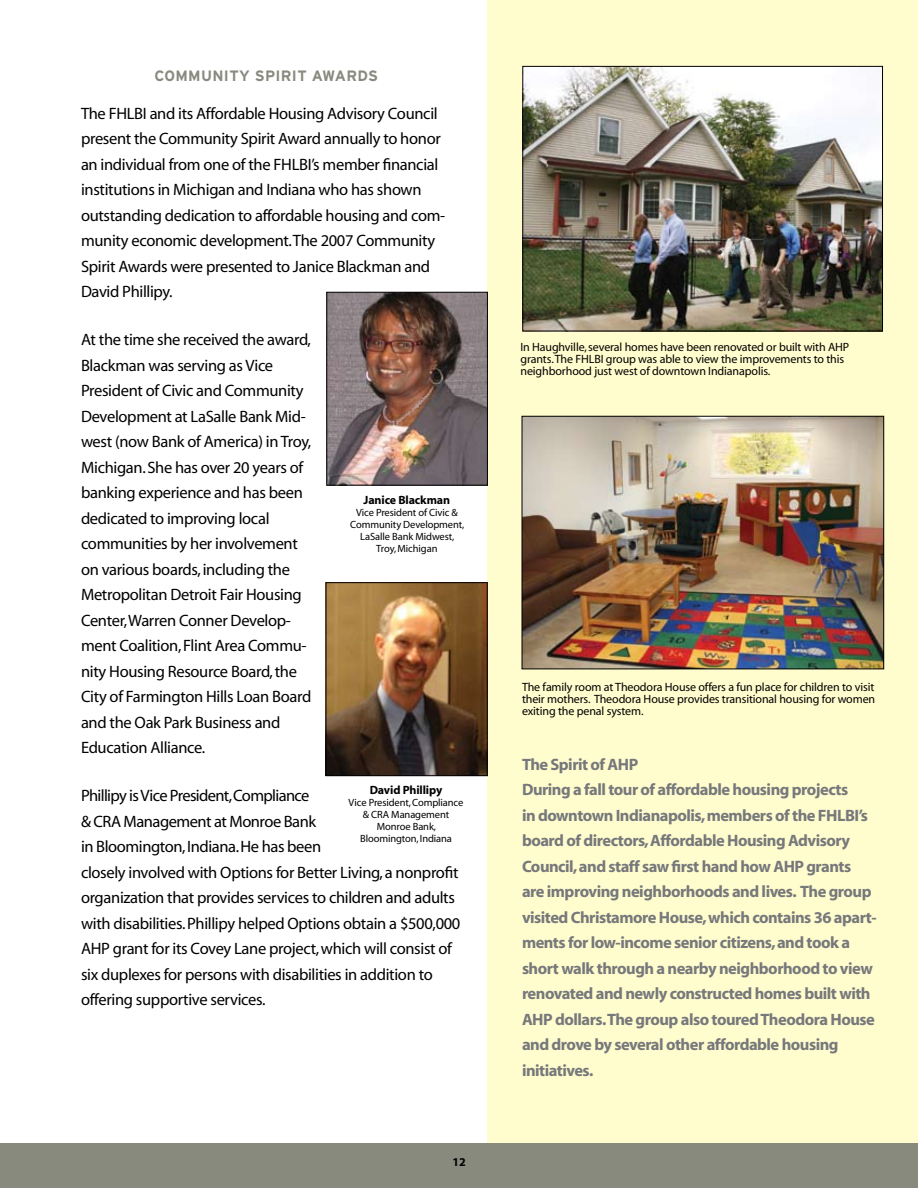
<style>
.page{position:relative;width:918px;height:1188px;background:#fff}
.page>*{position:absolute;margin:0;border:0;box-sizing:border-box;transform-origin:0 0}
.t1{font:16.5px/25.5px "Myriad";letter-spacing:-.02em;color:#000}
.t2{font:700 16.5px/25.5px "Myriad";letter-spacing:-.03em;color:#76787b}
.t3{font:700 15px "Interstate";letter-spacing:.02em;color:#898a7e}
.t4{font:12px/12px "Myriad";letter-spacing:-.01em;color:#000}
.t5{font:700 12px "Myriad";letter-spacing:-.01em;color:#000}
.t6{font:10.5px/12px "Myriad";letter-spacing:-.01em;color:#000;text-align:center}
</style>
<div class="page">
<div style="left:487px;top:0;width:431px;height:1188px;background:#fffccd"></div>
<div style="left:0;top:1143px;width:918px;height:45px;background:#898a7e"></div>
<img style="left:328px;top:294px;width:158px;height:190px">
<div style="left:326px;top:292px;width:162px;height:194px;border:1px solid #000"></div>
<img style="left:328px;top:584px;width:158px;height:190px">
<div style="left:326px;top:582px;width:162px;height:194px;border:1px solid #000"></div>
<img style="left:524px;top:68px;width:357px;height:261px">
<div style="left:522px;top:66px;width:361px;height:265px;border:1px solid #000"></div>
<img style="left:524px;top:418px;width:358px;height:249px">
<div style="left:522px;top:416px;width:362px;height:253px;border:1px solid #000"></div>
<p class="t3" style="left:154px;top:67px;width:225px">COMMUNITY SPIRIT AWARDS</p>
<p class="t1" style="left:81px;top:101px;width:366px">The FHLBI and its Affordable Housing Advisory Council present the Community Spirit Award annually to honor an individual from one of the FHLBI’s member financial institutions in Michigan and Indiana who has shown outstanding dedication to affordable housing and com&shy;munity economic development.The 2007 Community Spirit Awards were presented to Janice Blackman and David Phillipy.</p>
<p class="t1" style="left:81px;top:328px;width:232px">At the time she received the award,<br>Blackman was serving as Vice<br>President of Civic and Community<br>Development at LaSalle Bank Mid&shy;west (now Bank of America) in Troy,<br>Michigan. She has over 20 years of banking experience and has been dedicated to improving local communities by her involvement on various boards, including the<br>Metropolitan Detroit Fair Housing<br>Center, Warren Conner Develop&shy;ment Coalition, Flint Area Commu&shy;nity Housing Resource Board, the<br>City of Farmington Hills Loan Board and the Oak Park Business and<br>Education Alliance.</p>
<p class="t1" style="left:81px;top:784px;width:381px">Phillipy is Vice President, Compliance<br>&amp; CRA Management at Monroe Bank<br>in Bloomington, Indiana. He has been<br>closely involved with Options for Better Living, a nonprofit organization that provides services to children and adults with disabilities. Phillipy helped Options obtain a $500,000<br>AHP grant for its Covey Lane project, which will consist of six duplexes for persons with disabilities in addition to offering supportive services.</p>
<p class="t5" style="left:364px;top:493px;width:88px">Janice Blackman</p>
<p class="t6" style="left:350px;top:506px;width:115px">Vice President of Civic &amp;<br>Community Development,<br>LaSalle Bank Midwest,<br>Troy, Michigan</p>
<p class="t5" style="left:370px;top:784px;width:74px">David Phillipy</p>
<p class="t6" style="left:349px;top:797px;width:116px">Vice President, Compliance &amp; CRA Management<br>Monroe Bank,<br>Bloomington, Indiana</p>
<p class="t5" style="left:452px;top:1156px;width:15px">12</p>
<p class="t4" style="left:520px;top:342px;width:330px">In Haughville, several homes have been renovated or built with AHP grants. The FHLBI group was able to view the improvements to this neighborhood just west of downtown Indianapolis.</p>
<p class="t4" style="left:522px;top:681px;width:355px;text-align:justify">The family room at Theodora House offers a fun place for children to visit their mothers. Theodora House provides transitional housing for women exiting the penal system.</p>
<p class="t2" style="left:522px;top:752px;width:356px">The Spirit of AHP<br>During a fall tour of affordable housing projects<br>in downtown Indianapolis, members of the FHLBI’s board of directors, Affordable Housing Advisory Council, and staff saw first hand how AHP grants are improving neighborhoods and lives. The group visited Christamore House, which contains 36 apart&shy;ments for low-income senior citizens, and took a short walk through a nearby neighborhood to view renovated and newly constructed homes built with AHP dollars. The group also toured Theodora House and drove by several other affordable housing initiatives.</p>
</div>
